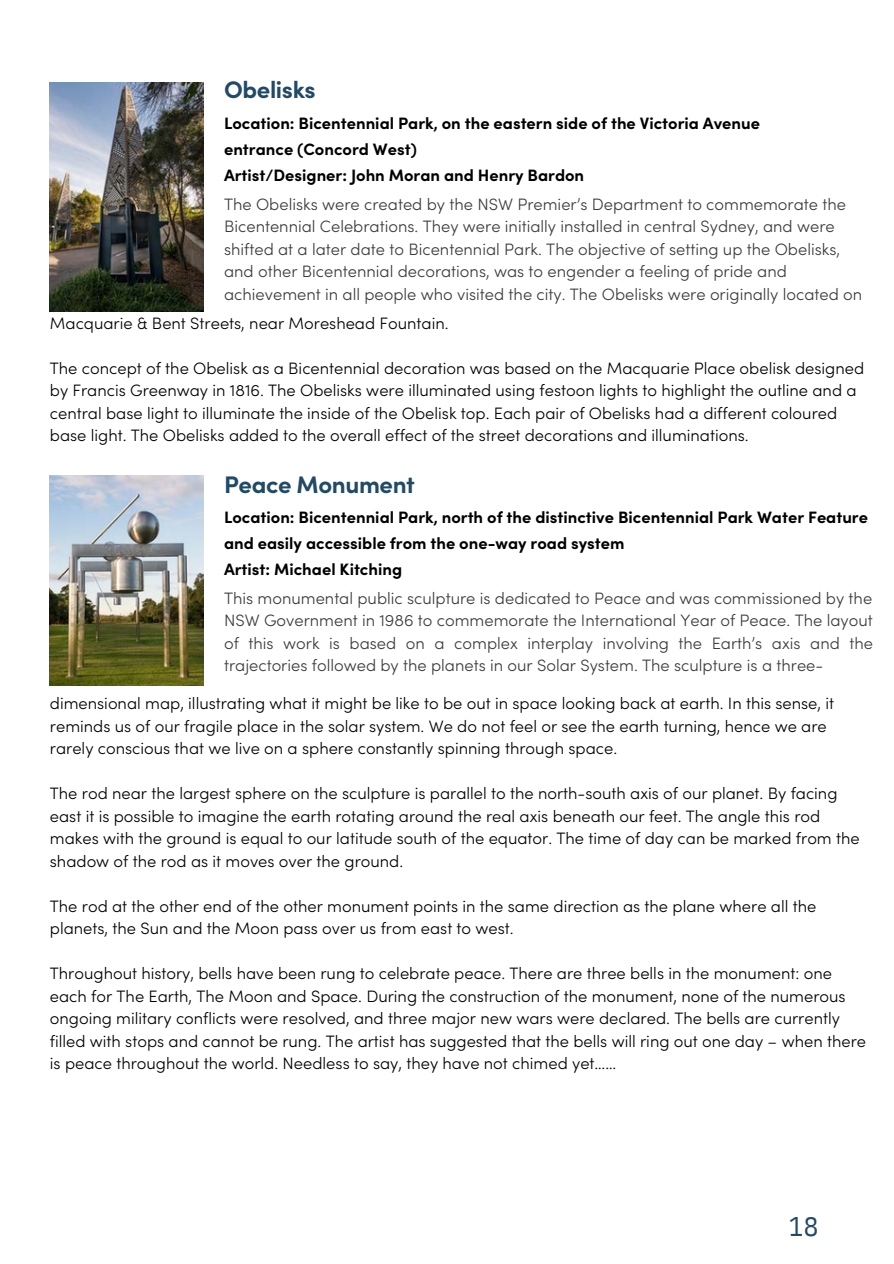
<style>
.page{position:relative;width:894px;height:1264px;background:#fff}
.page>*{position:absolute;margin:0;border:0;box-sizing:border-box;transform-origin:0 0}
.t1{font:27px "IBM Plex Sans Cond";color:#214a66}
.t2{font:700 24px "Sofia Pro";letter-spacing:-.015em;color:#214a66}
.t3{font:300 16.5px/22.5px "Sofia Pro";color:#000}
.t4{font:300 16.5px/22.5px "Sofia Pro";color:#3b3b3b}
.t5{font:700 16.5px/25.8px "Sofia Pro";color:#000}
</style>
<div class="page">
<img style="left:50px;top:82px;width:153px;height:230px">
<img style="left:50px;top:476px;width:153px;height:209px">
<p class="t2" style="left:224px;top:81px;width:93px">Obelisks</p>
<p class="t5" style="left:224px;top:112px;width:537px">Location: Bicentennial Park, on the eastern side of the Victoria Avenue entrance (Concord West)<br>Artist/Designer: John Moran and Henry Bardon</p>
<h2 class="t4" style="left:224px;top:194px;width:623px">The Obelisks were created by the NSW Premier’s Department to commemorate the</h2>
<p class="t4" style="left:224px;top:217px;width:639px">Bicentennial Celebrations. They were initially installed in central Sydney, and were shifted at a later date to Bicentennial Park. The objective of setting up the Obelisks, and other Bicentennial decorations, was to engender a feeling of pride and achievement in all people who visited the city. The Obelisks were originally located on</p>
<h1 class="t3" style="left:50px;top:313px;width:400px">Macquarie &amp; Bent Streets, near Moreshead Fountain.</h1>
<h2 class="t3" style="left:50px;top:358px;width:815px">The concept of the Obelisk as a Bicentennial decoration was based on the Macquarie Place obelisk designed</h2>
<p class="t3" style="left:50px;top:381px;width:808px">by Francis Greenway in 1816. The Obelisks were illuminated using festoon lights to highlight the outline and a</p>
<p class="t3" style="left:50px;top:403px;width:788px">central base light to illuminate the inside of the Obelisk top. Each pair of Obelisks had a different coloured base light. The Obelisks added to the overall effect of the street decorations and illuminations.</p>
<p class="t2" style="left:224px;top:475px;width:192px">Peace Monument</p>
<p class="t5" style="left:224px;top:506px;width:645px">Location: Bicentennial Park, north of the distinctive Bicentennial Park Water Feature and easily accessible from the one-way road system<br>Artist: Michael Kitching</p>
<p class="t4" style="left:224px;top:588px;width:649px">This monumental public sculpture is dedicated to Peace and was commissioned by the</p>
<p class="t4" style="left:224px;top:610px;width:650px">NSW Government in 1986 to commemorate the International Year of Peace. The layout</p>
<p class="t4" style="left:224px;top:633px;width:650px">of this work is based on a complex interplay involving the Earth’s axis and the trajectories followed by the planets in our Solar System. The sculpture is a three-</p>
<p class="t3" style="left:50px;top:693px;width:785px">dimensional map, illustrating what it might be like to be out in space looking back at earth. In this sense, it reminds us of our fragile place in the solar system. We do not feel or see the earth turning, hence we are rarely conscious that we live on a sphere constantly spinning through space.</p>
<p class="t3" style="left:50px;top:783px;width:811px">The rod near the largest sphere on the sculpture is parallel to the north-south axis of our planet. By facing east it is possible to imagine the earth rotating around the real axis beneath our feet. The angle this rod makes with the ground is equal to our latitude south of the equator. The time of day can be marked from the shadow of the rod as it moves over the ground.</p>
<p class="t3" style="left:50px;top:896px;width:767px">The rod at the other end of the other monument points in the same direction as the plane where all the planets, the Sun and the Moon pass over us from east to west.</p>
<p class="t3" style="left:50px;top:963px;width:817px">Throughout history, bells have been rung to celebrate peace. There are three bells in the monument: one each for The Earth, The Moon and Space. During the construction of the monument, none of the numerous ongoing military conflicts were resolved, and three major new wars were declared. The bells are currently filled with stops and cannot be rung. The artist has suggested that the bells will ring out one day – when there is peace throughout the world. Needless to say, they have not chimed yet……</p>
<p class="t1" style="left:788px;top:1208px;width:31px">18</p>
</div>
